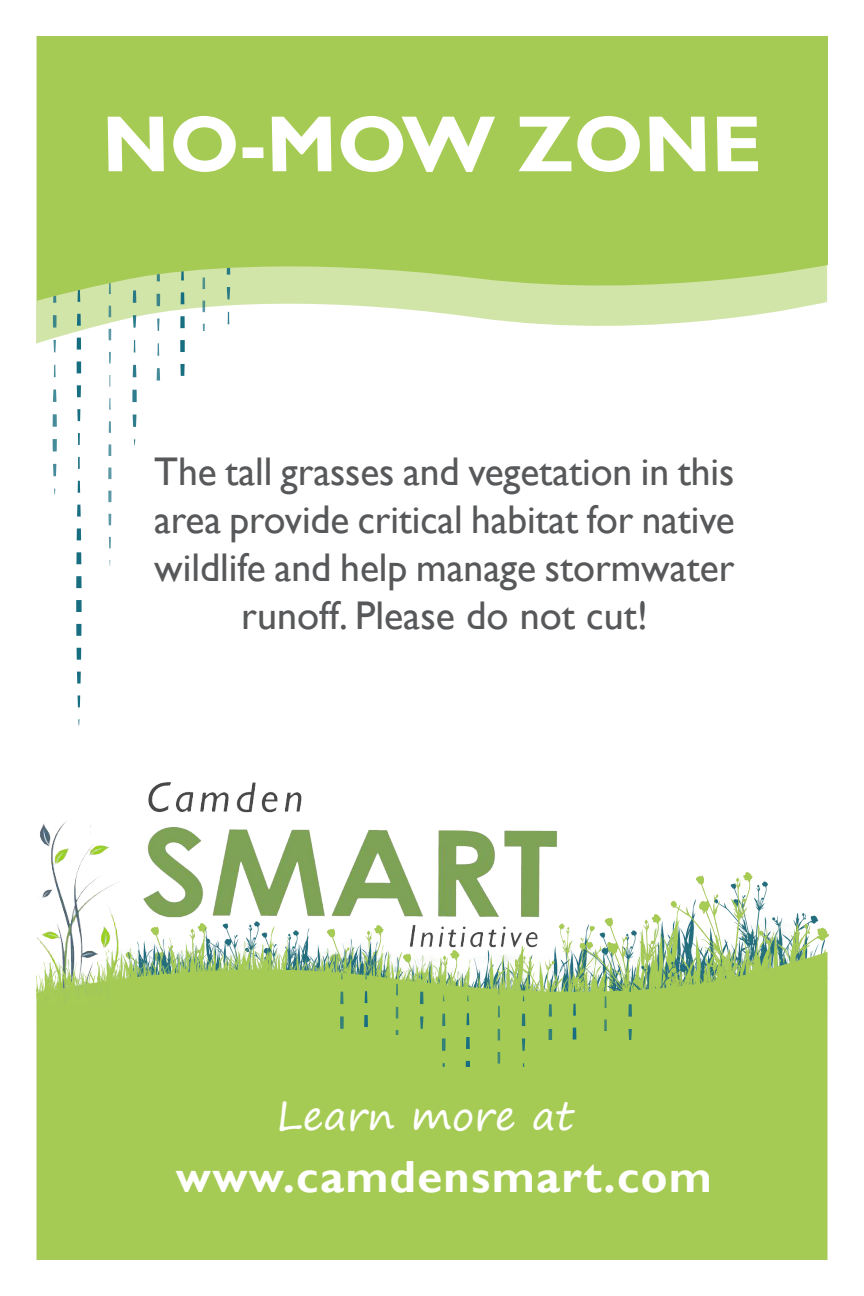
<style>
.page{position:relative;width:864px;height:1296px;background:#fff}
.page>*{position:absolute;margin:0;border:0;box-sizing:border-box;transform-origin:0 0}
.t1{font:700 80px "Gill Sans";color:#fff}
.t2{font:700 45px "Gill Sans";letter-spacing:.03em;color:#fff}
.t3{font:40px/48px "Gill Sans";letter-spacing:-.005em;color:#57585a;text-align:center}
.t4{font:40px "Segoe Print";color:#fff}
</style>
<div class="page">
<img style="left:37px;top:695px;width:83px;height:254px">
<svg style="left:36px;top:301px;width:791px;height:43px"></svg>
<svg style="left:202px;top:301px;width:3px;height:11px"></svg>
<svg style="left:203px;top:324px;width:2px;height:6px"></svg>
<svg style="left:228px;top:312px;width:1px;height:12px"></svg>
<svg style="left:180px;top:316px;width:5px;height:12px"></svg>
<div style="left:180px;top:340px;width:5px;height:12px;background:#176e81"></div>
<svg style="left:180px;top:364px;width:5px;height:12px"></svg>
<svg style="left:157px;top:301px;width:3px;height:5px"></svg>
<svg style="left:157px;top:319px;width:3px;height:12px"></svg>
<svg style="left:157px;top:343px;width:2px;height:13px"></svg>
<svg style="left:157px;top:368px;width:3px;height:13px"></svg>
<svg style="left:77px;top:314px;width:4px;height:12px"></svg>
<svg style="left:77px;top:338px;width:4px;height:12px"></svg>
<hr style="left:77px;top:361px;width:4px;height:12px;background:#176e81">
<svg style="left:77px;top:385px;width:4px;height:12px"></svg>
<svg style="left:77px;top:409px;width:3px;height:12px"></svg>
<svg style="left:78px;top:433px;width:2px;height:12px"></svg>
<svg style="left:78px;top:457px;width:2px;height:12px"></svg>
<svg style="left:78px;top:481px;width:2px;height:12px"></svg>
<svg style="left:77px;top:505px;width:4px;height:12px"></svg>
<hr style="left:77px;top:528px;width:4px;height:12px;background:#176e81">
<div style="left:76px;top:552px;width:5px;height:12px;background:#176e81"></div>
<div style="left:76px;top:576px;width:6px;height:12px;background:#176e81"></div>
<div style="left:76px;top:600px;width:6px;height:12px;background:#176e81"></div>
<div style="left:76px;top:624px;width:5px;height:12px;background:#176e81"></div>
<hr style="left:77px;top:648px;width:4px;height:12px;background:#176e81">
<svg style="left:77px;top:672px;width:4px;height:12px"></svg>
<svg style="left:78px;top:695px;width:2px;height:12px"></svg>
<svg style="left:109px;top:306px;width:2px;height:11px"></svg>
<svg style="left:109px;top:329px;width:2px;height:11px"></svg>
<svg style="left:109px;top:352px;width:2px;height:11px"></svg>
<svg style="left:109px;top:375px;width:1px;height:12px"></svg>
<svg style="left:109px;top:398px;width:2px;height:12px"></svg>
<svg style="left:109px;top:421px;width:2px;height:12px"></svg>
<svg style="left:108px;top:444px;width:3px;height:12px"></svg>
<svg style="left:108px;top:468px;width:3px;height:11px"></svg>
<svg style="left:108px;top:491px;width:3px;height:11px"></svg>
<svg style="left:109px;top:514px;width:2px;height:11px"></svg>
<svg style="left:109px;top:537px;width:2px;height:11px"></svg>
<svg style="left:53px;top:315px;width:4px;height:13px"></svg>
<svg style="left:54px;top:340px;width:2px;height:12px"></svg>
<svg style="left:54px;top:365px;width:2px;height:12px"></svg>
<svg style="left:53px;top:390px;width:3px;height:12px"></svg>
<svg style="left:53px;top:414px;width:4px;height:13px"></svg>
<svg style="left:53px;top:439px;width:4px;height:12px"></svg>
<svg style="left:53px;top:464px;width:3px;height:12px"></svg>
<svg style="left:133px;top:315px;width:3px;height:13px"></svg>
<svg style="left:134px;top:340px;width:1px;height:12px"></svg>
<svg style="left:133px;top:365px;width:3px;height:12px"></svg>
<svg style="left:132px;top:390px;width:5px;height:12px"></svg>
<svg style="left:133px;top:415px;width:3px;height:12px"></svg>
<img style="left:696px;top:872px;width:133px;height:65px">
<img style="left:670px;top:895px;width:158px;height:57px">
<svg style="left:36px;top:36px;width:792px;height:265px;background:#aacd5c"></svg>
<img style="left:97px;top:938px;width:41px;height:14px">
<img style="left:632px;top:905px;width:115px;height:47px">
<div style="left:36px;top:952px;width:792px;height:308px;background:#a6cb54"></div>
<svg style="left:363px;top:991px;width:4px;height:12px"></svg>
<svg style="left:364px;top:1015px;width:4px;height:12px"></svg>
<svg style="left:394px;top:984px;width:4px;height:11px"></svg>
<svg style="left:394px;top:1007px;width:4px;height:12px"></svg>
<svg style="left:394px;top:1030px;width:4px;height:5px"></svg>
<svg style="left:338px;top:992px;width:6px;height:12px"></svg>
<svg style="left:338px;top:1016px;width:6px;height:13px"></svg>
<svg style="left:418px;top:992px;width:5px;height:12px"></svg>
<svg style="left:418px;top:1016px;width:5px;height:13px"></svg>
<img style="left:36px;top:949px;width:73px;height:54px">
<svg style="left:467px;top:1013px;width:2px;height:12px"></svg>
<svg style="left:466px;top:1037px;width:4px;height:12px"></svg>
<svg style="left:466px;top:1061px;width:4px;height:6px"></svg>
<svg style="left:498px;top:1006px;width:2px;height:11px"></svg>
<svg style="left:498px;top:1029px;width:2px;height:12px"></svg>
<svg style="left:498px;top:1052px;width:2px;height:12px"></svg>
<svg style="left:442px;top:1014px;width:3px;height:12px"></svg>
<svg style="left:442px;top:1038px;width:4px;height:13px"></svg>
<svg style="left:522px;top:1014px;width:3px;height:12px"></svg>
<svg style="left:522px;top:1038px;width:3px;height:13px"></svg>
<svg style="left:573px;top:1004px;width:3px;height:12px"></svg>
<svg style="left:573px;top:1028px;width:3px;height:11px"></svg>
<svg style="left:604px;top:996px;width:3px;height:12px"></svg>
<svg style="left:604px;top:1019px;width:3px;height:12px"></svg>
<svg style="left:549px;top:1004px;width:3px;height:13px"></svg>
<svg style="left:549px;top:1029px;width:3px;height:10px"></svg>
<svg style="left:629px;top:986px;width:2px;height:6px"></svg>
<svg style="left:628px;top:1004px;width:4px;height:13px"></svg>
<svg style="left:629px;top:1029px;width:3px;height:10px"></svg>
<img style="left:138px;top:782px;width:494px;height:196px">
<svg style="left:521px;top:930px;width:6px;height:16px"></svg>
<p class="t1" style="left:102px;top:96px;width:663px">NO-MOW ZONE</p>
<p class="t3" style="left:154px;top:448px;width:582px">The tall grasses and vegetation in this area provide critical habitat for native wildlife and help manage stormwater runoff. Please do not cut!</p>
<p class="t4" style="left:277px;top:1080px;width:299px">Learn more at</p>
<p class="t2" style="left:176px;top:1150px;width:538px">www.camdensmart.com</p>
</div>
